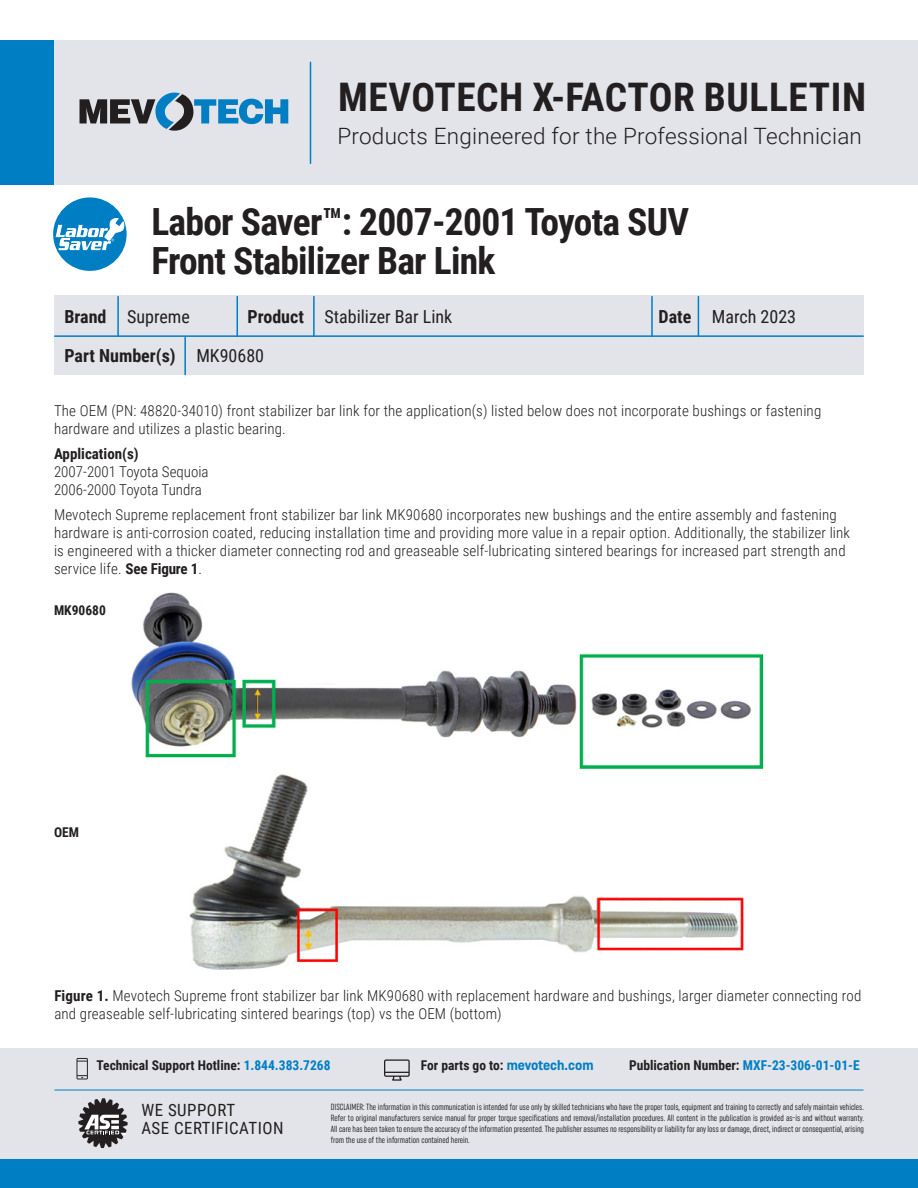
<style>
.page{position:relative;width:918px;height:1188px;background:#fff}
.page>*{position:absolute;margin:0;border:0;box-sizing:border-box;transform-origin:0 0}
.t1{font:700 39.3px "Roboto Condensed";letter-spacing:.015em;color:#231f20}
.t2{font:700 37.5px/39px "Roboto Condensed";letter-spacing:-.02em;color:#231f20}
.t3{font:300 22.5px "Roboto";letter-spacing:.01em;color:#231f20}
.t4{font:18px "Roboto Condensed";color:#231f20}
.t5{font:700 18px "Roboto Condensed";color:#231f20}
.t6{font:16.8px "Roboto Condensed";letter-spacing:.03em;color:#231f20}
.Basic_Body{font:300 15px/18px "Roboto Condensed";letter-spacing:.01em;color:#231f20}
.Basic_Body-2{font:700 15px "Roboto Condensed";color:#231f20}
.Basic_Body-3{font:700 13.5px "Roboto Condensed";color:#231f20}
.t7{font:extra-condensed 9px/10.8px "Uniform";color:#231f20;text-align:justify}
.s1{font-weight:700}
.s2{font-weight:400}
.s3{color:#007ec4}
.s4{font-family:"Uniform Condensed";font-size:14.25px;color:#007ec4}
</style>
<div class="page">
<div style="left:54px;top:296px;width:810px;height:79px;background:#e2e4e9"></div>
<hr style="left:237px;top:297px;width:1px;height:39px;background:#007ec4">
<hr style="left:651px;top:297px;width:2px;height:39px;background:#007ec4">
<hr style="left:313px;top:297px;width:2px;height:39px;background:#007ec4">
<hr style="left:698px;top:297px;width:1px;height:39px;background:#007ec4">
<hr style="left:117px;top:297px;width:2px;height:39px;background:#007ec4">
<hr style="left:55px;top:335px;width:808px;height:2px;background:#007ec4">
<hr style="left:184px;top:337px;width:2px;height:38px;background:#007ec4">
<div style="left:44px;top:40px;width:874px;height:145px;background:#e2e4e9"></div>
<div style="left:0;top:40px;width:54px;height:145px;background:#007ec4"></div>
<hr style="left:310px;top:62px;width:1px;height:101px;background:#007ec4">
<svg style="left:80px;top:93px;width:208px;height:38px"></svg>
<div style="left:53px;top:197px;width:74px;height:74px;background:#007ec4;border-radius:50%"></div>
<svg style="left:55px;top:218px;width:70px;height:32px"></svg>
<div style="left:0;top:1049px;width:918px;height:139px;background:#e2e4e9"></div>
<div style="left:0;top:1160px;width:918px;height:28px;background:#007ec4"></div>
<svg style="left:78px;top:1098px;width:50px;height:50px"></svg>
<svg style="left:76px;top:1058px;width:12px;height:21px"></svg>
<svg style="left:384px;top:1059px;width:26px;height:22px"></svg>
<hr style="left:55px;top:1090px;width:808px;height:1px;background:#007ec4">
<img style="left:131px;top:592px;width:633px;height:178px">
<img style="left:189px;top:774px;width:555px;height:196px">
<p class="t1" style="left:338px;top:70px;width:529px">MEVOTECH X-FACTOR BULLETIN</p>
<p class="t3" style="left:338px;top:120px;width:526px">Products Engineered for the Professional Technician</p>
<p class="t2" style="left:151px;top:201px;width:539px">Labor Saver™: 2007-2001 Toyota SUV<br>Front Stabilizer Bar Link</p>
<p class="t4" style="left:64px;top:304px;width:127px"><span class="s1">Brand</span> Supreme</p>
<p class="t4" style="left:248px;top:304px;width:206px"><span class="s1">Product</span> Stabilizer Bar Link</p>
<p class="t4" style="left:658px;top:304px;width:139px"><span class="s1">Date</span> March 2023</p>
<p class="t5" style="left:64px;top:343px;width:201px">Part Number(s) <span class="s2">MK90680</span></p>
<p class="Basic_Body" style="left:54px;top:401px;width:769px">The OEM (PN: 48820-34010) front stabilizer bar link for the application(s) listed below does not incorporate bushings or fastening hardware and utilizes a plastic bearing.</p>
<p class="Basic_Body-2" style="left:54px;top:443px;width:86px">Application(s)</p>
<p class="Basic_Body" style="left:54px;top:462px;width:156px">2007-2001 Toyota Sequoia<br>2006-2000 Toyota Tundra</p>
<p class="Basic_Body" style="left:54px;top:505px;width:798px">Mevotech Supreme replacement front stabilizer bar link MK90680 incorporates new bushings and the entire assembly and fastening hardware is anti-corrosion coated, reducing installation time and providing more value in a repair option. Additionally, the stabilizer link is engineered with a thicker diameter connecting rod and greaseable self-lubricating sintered bearings for increased part strength and service life. <span class="s1">See Figure 1</span>.</p>
<p class="Basic_Body-3" style="left:54px;top:601px;width:53px">MK90680</p>
<p class="Basic_Body-3" style="left:54px;top:823px;width:27px">OEM</p>
<p class="Basic_Body" style="left:54px;top:986px;width:808px"><span class="s1">Figure 1.</span> Mevotech Supreme front stabilizer bar link MK90680 with replacement hardware and bushings, larger diameter connecting rod and greaseable self-lubricating sintered bearings (top) vs the OEM (bottom)</p>
<p class="Basic_Body-3" style="left:97px;top:1055px;width:236px">Technical Support Hotline: <span class="s3">1.844.383.7268</span></p>
<p class="Basic_Body-3" style="left:421px;top:1055px;width:174px">For parts go to: <span class="s4">mevotech.com</span></p>
<p class="Basic_Body-3" style="left:629px;top:1055px;width:232px">Publication Number: <span class="s3">MXF-23-306-01-01-E</span></p>
<p class="t6" style="left:141px;top:1098px;width:95px">WE SUPPORT</p>
<p class="t6" style="left:141px;top:1116px;width:144px">ASE CERTIFICATION</p>
<p class="t7" style="left:331px;top:1102px;width:535px">DISCLAIMER: The information in this communication is intended for use only by skilled technicians who have the proper tools, equipment and training to correctly and safely maintain vehicles.<br>Refer to original manufacturers service manual for proper torque specifications and removal/installation procedures. All content in the publication is provided as-is and without warranty.<br>All care has been taken to ensure the accuracy of the information presented. The publisher assumes no responsibility or liability for any loss or damage, direct, indirect or consequential, arising from the use of the information contained herein.</p>
</div>
